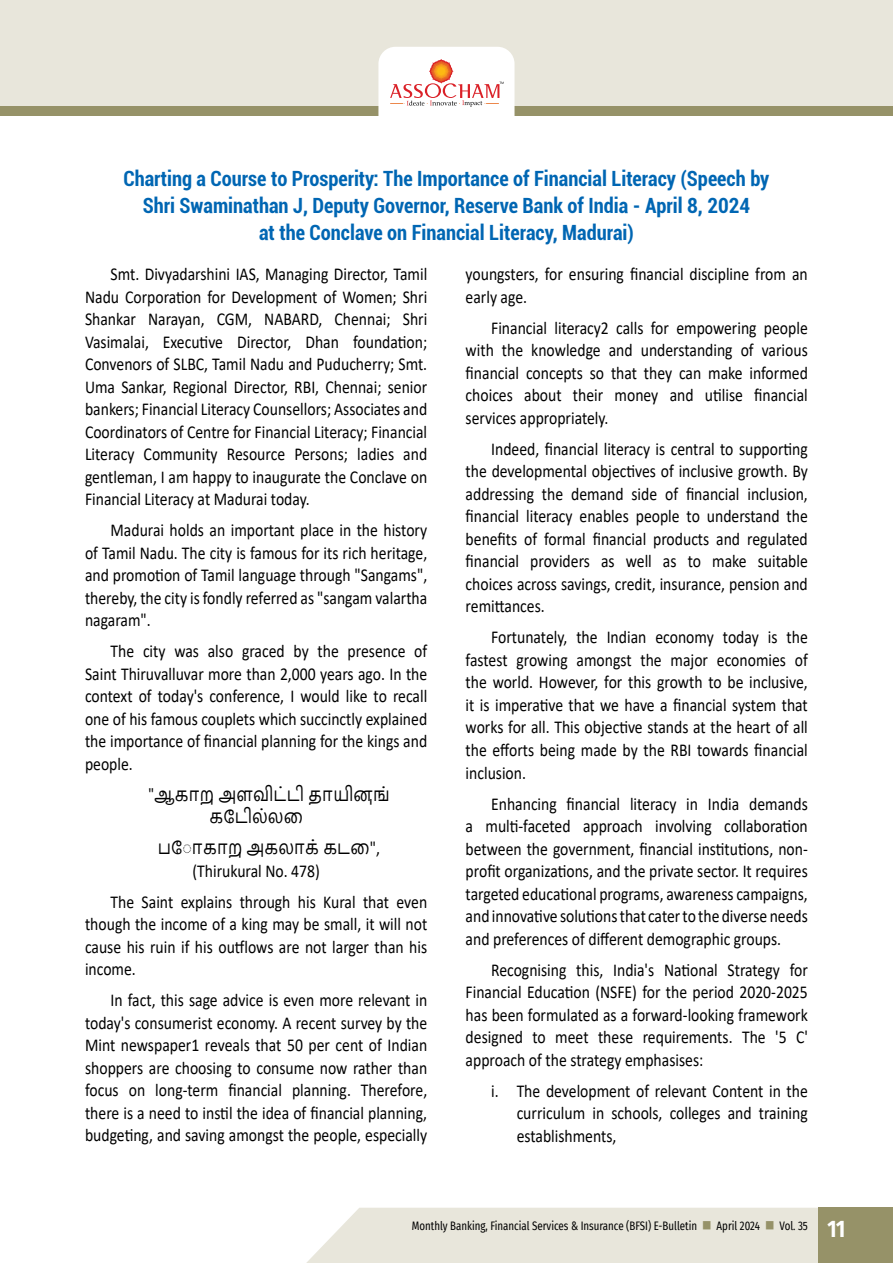
<style>
.page{position:relative;width:893px;height:1263px;background:#fff}
.page>*{position:absolute;margin:0;border:0;box-sizing:border-box;transform-origin:0 0}
.t1{font:700 condensed 21px/27px "Roboto";color:#0066b3;text-align:center}
.t2{font:18.15px/22.5px "Calibri";color:#000;text-align:justify;scale:.86 1}
.t3{font:18.15px/22.5px "Nirmala UI";color:#000;scale:.86 1}
.t4{font:12px "Fira Sans Condensed";color:#000;scale:.9 1}
.s1{font-family:"Calibri"}
.s2{color:#969268}
.s3{font-weight:700;font-size:24px;color:#fff}
</style>
<div class="page">
<div style="left:306px;top:1208px;width:513px;height:55px;background:#e8e6db"></div>
<div style="left:0;top:0;width:893px;height:106px;background:#e8e6db"></div>
<div style="left:0;top:106px;width:893px;height:10px;background:#969268"></div>
<svg style="left:378px;top:47px;width:136px;height:69px;background:#f9eae7"></svg>
<div style="left:819px;top:1208px;width:74px;height:55px;background:#969268"></div>
<p class="t1" style="left:123px;top:164px;width:647px">Charting a Course to Prosperity: The Importance of Financial Literacy (Speech by<br>Shri Swaminathan J, Deputy Governor, Reserve Bank of India - April 8, 2024<br>at the Conclave on Financial Literacy, Madurai)</p>
<p class="t2" style="left:85px;top:263px;width:399px;text-indent:26px">Smt. Divyadarshini IAS, Managing Director, Tamil Nadu Corporation for Development of Women; Shri Shankar Narayan, CGM, NABARD, Chennai; Shri Vasimalai, Executive Director, Dhan foundation; Convenors of SLBC, Tamil Nadu and Puducherry; Smt.<br>Uma Sankar, Regional Director, RBI, Chennai; senior bankers; Financial Literacy Counsellors; Associates and Coordinators of Centre for Financial Literacy; Financial Literacy Community Resource Persons; ladies and gentleman, I am happy to inaugurate the Conclave on Financial Literacy at Madurai today.</p>
<p class="t2" style="left:85px;top:519px;width:399px;text-indent:26px">Madurai holds an important place in the history of Tamil Nadu. The city is famous for its rich heritage, and promotion of Tamil language through "Sangams", thereby, the city is fondly referred as "sangam valartha nagaram".</p>
<p class="t2" style="left:85px;top:640px;width:399px;text-indent:26px">The city was also graced by the presence of Saint Thiruvalluvar more than 2,000 years ago. In the context of today's conference, I would like to recall one of his famous couplets which succinctly explained the importance of financial planning for the kings and people.</p>
<p class="t3" style="left:210px;top:782px;width:220px;text-indent:-61px">"ஆகாறு அளவிட்டி தாயினுங் கேடில்லை</p>
<p class="t3" style="left:158px;top:836px;width:260px">போகாறு அகலாக்கடை<span class="s1">",</span></p>
<p class="t2" style="left:111px;top:855px;width:370px;line-height:31px;text-indent:82px">(Thirukural No. 478)<br>The Saint explains through his Kural that even</p>
<p class="t2" style="left:85px;top:913px;width:399px">though the income of a king may be small, it will not cause his ruin if his outflows are not larger than his income.</p>
<p class="t2" style="left:85px;top:989px;width:400px;text-indent:26px">In fact, this sage advice is even more relevant in today's consumerist economy. A recent survey by the Mint newspaper1 reveals that 50 per cent of Indian shoppers are choosing to consume now rather than focus on long-term financial planning. Therefore, there is a need to instil the idea of financial planning, budgeting, and saving amongst the people, especially</p>
<p class="t2" style="left:466px;top:263px;width:399px">youngsters, for ensuring financial discipline from an early age.</p>
<p class="t2" style="left:466px;top:316px;width:399px;text-indent:26px">Financial literacy2 calls for empowering people with the knowledge and understanding of various financial concepts so that they can make informed choices about their money and utilise financial services appropriately.</p>
<p class="t2" style="left:466px;top:437px;width:399px;text-indent:26px">Indeed, financial literacy is central to supporting the developmental objectives of inclusive growth. By addressing the demand side of financial inclusion, financial literacy enables people to understand the benefits of formal financial products and regulated financial providers as well as to make suitable choices across savings, credit, insurance, pension and remittances.</p>
<p class="t2" style="left:466px;top:626px;width:399px;text-indent:26px">Fortunately, the Indian economy today is the fastest growing amongst the major economies of the world. However, for this growth to be inclusive, it is imperative that we have a financial system that works for all. This objective stands at the heart of all the efforts being made by the RBI towards financial inclusion.</p>
<p class="t2" style="left:466px;top:792px;width:399px;text-indent:26px">Enhancing financial literacy in India demands a multi-faceted approach involving collaboration between the government, financial institutions, non&shy;profit organizations, and the private sector. It requires targeted educational programs, awareness campaigns, and innovative solutions that cater to the diverse needs and preferences of different demographic groups.</p>
<p class="t2" style="left:466px;top:958px;width:399px;text-indent:26px">Recognising this, India's National Strategy for Financial Education (NSFE) for the period 2020-2025 has been formulated as a forward-looking framework designed to meet these requirements. The '5 C' approach of the strategy emphasises:</p>
<p class="t2" style="left:517px;top:1079px;width:340px;text-indent:-26px">i. The development of relevant Content in the curriculum in schools, colleges and training establishments,</p>
<p class="t4" style="left:412px;top:1217px;width:483px">Monthly Banking, Financial Services &amp; Insurance (BFSI) E-Bulletin <span class="s2">■</span> April 2024 <span class="s2">■</span> Vol. 35 <span class="s3">11</span></p>
</div>
